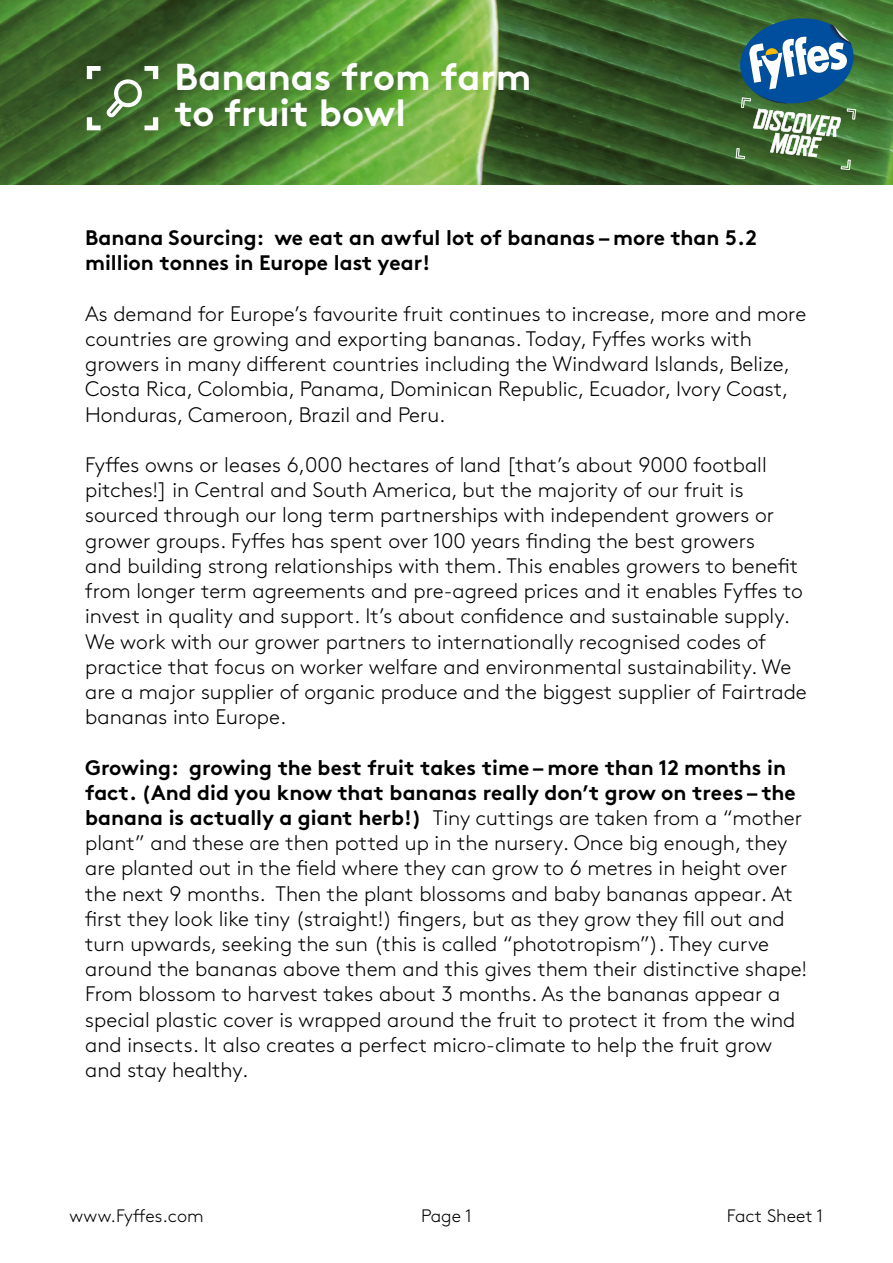
<style>
.page{position:relative;width:893px;height:1263px;background:#fff}
.page>*{position:absolute;margin:0;border:0;box-sizing:border-box;transform-origin:0 0}
.t1{font:700 37.5px/36px "Brown";color:#fff}
.t2{font:300 21px/25.2px "Brown";color:#000}
.t3{font:700 21px/25.2px "Brown";color:#000}
.t4{font:300 18px "Brown";color:#000}
.s1{font-weight:700}
</style>
<div class="page">
<img style="left:0;top:0;width:893px;height:185px">
<svg style="left:736px;top:18px;width:120px;height:152px"></svg>
<svg style="left:87px;top:66px;width:71px;height:64px;background:#3c6529"></svg>
<h1 class="t1" style="left:174px;top:55px;width:359px">Bananas from farm to fruit bowl</h1>
<p class="t3" style="left:85px;top:223px;width:673px">Banana Sourcing: we eat an awful lot of bananas – more than 5.2 million tonnes in Europe last year!</p>
<p class="t2" style="left:85px;top:299px;width:723px">As demand for Europe’s favourite fruit continues to increase, more and more countries are growing and exporting bananas. Today, Fyffes works with growers in many different countries including the Windward Islands, Belize, Costa Rica, Colombia, Panama, Dominican Republic, Ecuador, Ivory Coast, Honduras, Cameroon, Brazil and Peru.</p>
<p class="t2" style="left:85px;top:451px;width:723px">Fyffes owns or leases 6,000 hectares of land [that’s about 9000 football pitches!] in Central and South America, but the majority of our fruit is sourced through our long term partnerships with independent growers or grower groups. Fyffes has spent over 100 years finding the best growers<br>and building strong relationships with them. This enables growers to benefit from longer term agreements and pre-agreed prices and it enables Fyffes to invest in quality and support. It’s about confidence and sustainable supply.<br>We work with our grower partners to internationally recognised codes of practice that focus on worker welfare and environmental sustainability. We are a major supplier of organic produce and the biggest supplier of Fairtrade bananas into Europe.</p>
<p class="t2" style="left:85px;top:753px;width:723px"><span class="s1">Growing: growing the best fruit takes time – more than 12 months in fact. (And did you know that bananas really don’t grow on trees – the banana is actually a giant herb!)</span> Tiny cuttings are taken from a “mother plant” and these are then potted up in the nursery. Once big enough, they are planted out in the field where they can grow to 6 metres in height over the next 9 months. Then the plant blossoms and baby bananas appear. At first they look like tiny (straight!) fingers, but as they grow they fill out and turn upwards, seeking the sun (this is called “phototropism”). They curve around the bananas above them and this gives them their distinctive shape!<br>From blossom to harvest takes about 3 months. As the bananas appear a special plastic cover is wrapped around the fruit to protect it from the wind and insects. It also creates a perfect micro-climate to help the fruit grow and stay healthy.</p>
<p class="t4" style="left:70px;top:1203px;width:136px">www.Fyffes.com</p>
<p class="t4" style="left:421px;top:1203px;width:52px">Page 1</p>
<p class="t4" style="left:727px;top:1203px;width:98px">Fact Sheet 1</p>
</div>
